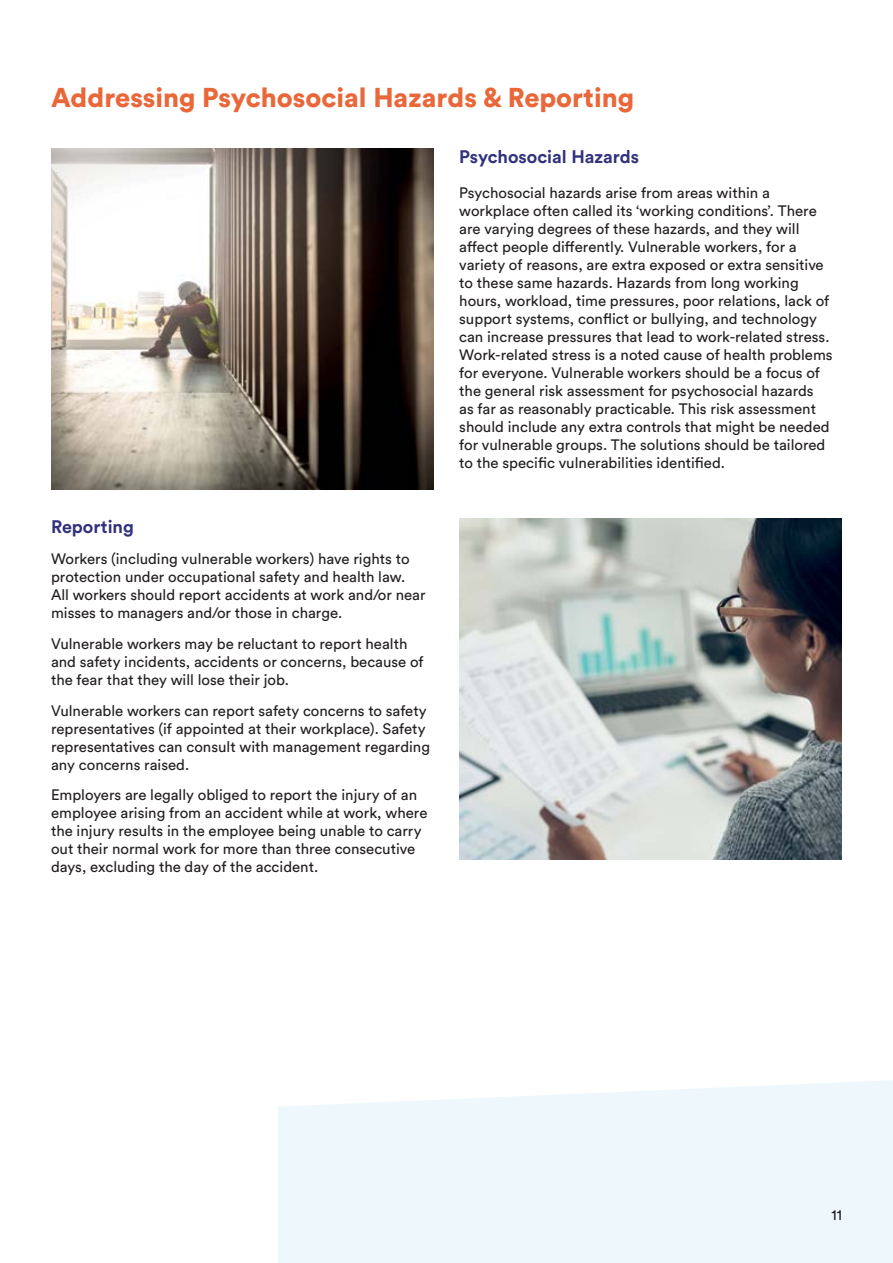
<style>
.page{position:relative;width:893px;height:1263px;background:#fff}
.page>*{position:absolute;margin:0;border:0;box-sizing:border-box;transform-origin:0 0}
.t1{font:900 27px "Circular Std";color:#e96739}
.t2{font:700 18px "Circular Std";color:#32317c}
.t3{font:15px/18px "Circular Std";color:#231f20}
</style>
<div class="page">
<svg style="left:278px;top:1080px;width:615px;height:183px;background:#eff8fc"></svg>
<img style="left:51px;top:149px;width:383px;height:340px">
<img style="left:459px;top:519px;width:383px;height:340px">
<h1 class="t1" style="left:51px;top:79px;width:585px">Addressing Psychosocial Hazards &amp; Reporting</h1>
<p class="t2" style="left:51px;top:515px;width:84px">Reporting</p>
<p class="t3" style="left:51px;top:550px;width:376px">Workers (including vulnerable workers) have rights to protection under occupational safety and health law.<br>All workers should report accidents at work and/or near misses to managers and/or those in charge.</p>
<p class="t3" style="left:51px;top:634px;width:374px">Vulnerable workers may be reluctant to report health and safety incidents, accidents or concerns, because of the fear that they will lose their job.</p>
<p class="t3" style="left:51px;top:701px;width:381px">Vulnerable workers can report safety concerns to safety representatives (if appointed at their workplace). Safety representatives can consult with management regarding any concerns raised.</p>
<p class="t3" style="left:51px;top:786px;width:378px">Employers are legally obliged to report the injury of an employee arising from an accident while at work, where the injury results in the employee being unable to carry out their normal work for more than three consecutive days, excluding the day of the accident.</p>
<p class="t2" style="left:459px;top:145px;width:182px">Psychosocial Hazards</p>
<p class="t3" style="left:459px;top:184px;width:375px">Psychosocial hazards arise from areas within a workplace often called its ‘working conditions’. There are varying degrees of these hazards, and they will affect people differently. Vulnerable workers, for a variety of reasons, are extra exposed or extra sensitive to these same hazards. Hazards from long working hours, workload, time pressures, poor relations, lack of support systems, conflict or bullying, and technology can increase pressures that lead to work-related stress.<br>Work-related stress is a noted cause of health problems for everyone. Vulnerable workers should be a focus of the general risk assessment for psychosocial hazards<br>as far as reasonably practicable. This risk assessment should include any extra controls that might be needed for vulnerable groups. The solutions should be tailored to the specific vulnerabilities identified.</p>
<p class="t3" style="left:831px;top:1205px;width:12px">11</p>
</div>
